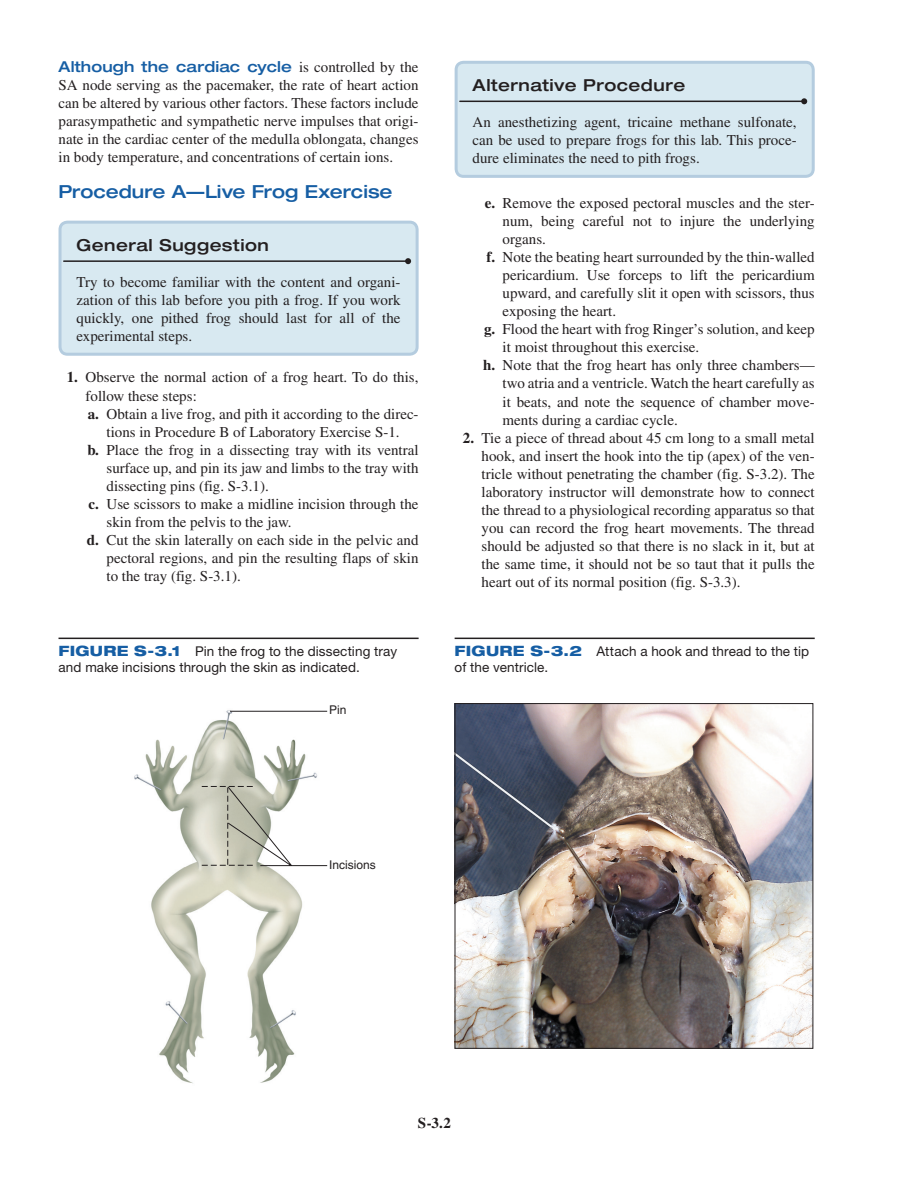
<style>
.page{position:relative;width:916px;height:1182px;background:#fff}
.page>*{position:absolute;margin:0;border:0;box-sizing:border-box;transform-origin:0 0}
.t1{font:500 expanded 18px "Helvetica Neue LT Std";color:#165ea4}
.t2{font:500 expanded 16.5px "Helvetica Neue LT Std";letter-spacing:.025em;color:#231f20}
.t3{font:15px/18px "Times LT Std";color:#231f20;text-align:justify}
.t4{font:500 expanded 15px "Helvetica Neue LT Std";letter-spacing:.01em;color:#165ea4}
.t5{font:700 15px "Times LT Std";color:#231f20}
.t6{font:13.5px/16.5px "Helvetica Neue LT Std";letter-spacing:.01em;color:#231f20}
.t7{font:12px "Helvetica LT Std";color:#231f20}
.s1{font-family:"Times LT Std";font-weight:400;font-stretch:normal;color:#231f20}
.s2{font-weight:700}
.s3{font-weight:800;font-stretch:expanded;font-size:14.25px;color:#165ea4}
</style>
<div class="page">
<img style="left:134px;top:710px;width:194px;height:374px">
<hr style="left:230px;top:710px;width:97px;height:1px;background:#231f20">
<svg style="left:202px;top:785px;width:126px;height:81px"></svg>
<img style="left:457px;top:705px;width:354px;height:341px">
<div style="left:455px;top:703px;width:358px;height:345px;border:1px solid #231f20"></div>
<div style="left:60px;top:222px;width:357px;height:132px;background:#d8e9f1;border-radius:8px"></div>
<hr style="left:64px;top:260px;width:344px;height:2px;background:#231f20">
<svg style="left:405px;top:258px;width:6px;height:6px"></svg>
<div style="left:58px;top:220px;width:360px;height:135px;border:3px solid #b4ccdf;border-radius:8px"></div>
<hr style="left:59px;top:637px;width:360px;height:2px;background:#231f20">
<hr style="left:455px;top:637px;width:360px;height:2px;background:#231f20">
<div style="left:456px;top:62px;width:357px;height:114px;background:#d8e9f1;border-radius:8px"></div>
<hr style="left:460px;top:100px;width:344px;height:2px;background:#231f20">
<svg style="left:801px;top:98px;width:6px;height:6px"></svg>
<div style="left:454px;top:61px;width:360px;height:117px;border:3px solid #b4ccdf;border-radius:8px"></div>
<p class="t4" style="left:58px;top:57px;width:362px">Although the cardiac cycle <span class="s1">is controlled by the</span></p>
<p class="t3" style="left:58px;top:75px;width:362px">SA node serving as the pacemaker, the rate of heart action can be altered by various other factors. These factors include parasympathetic and sympathetic nerve impulses that origi&shy;nate in the cardiac center of the medulla oblongata, changes in body temperature, and concentrations of certain ions.</p>
<p class="t1" style="left:59px;top:180px;width:336px">Procedure A—Live Frog Exercise</p>
<p class="t2" style="left:77px;top:234px;width:194px">General Suggestion</p>
<p class="t3" style="left:77px;top:272px;width:326px">Try to become familiar with the content and organi&shy;zation of this lab before you pith a frog. If you work quickly, one pithed frog should last for all of the experimental steps.</p>
<p class="t3" style="left:67px;top:368px;width:353px"><span class="s2">1.</span> Observe the normal action of a frog heart. To do this,</p>
<p class="t3" style="left:86px;top:386px;width:113px">follow these steps:</p>
<p class="t3" style="left:88px;top:404px;width:332px"><span class="s2">a.</span> Obtain a live frog, and pith it according to the direc-</p>
<p class="t3" style="left:107px;top:422px;width:295px">tions in Procedure B of Laboratory Exercise S-1.</p>
<p class="t3" style="left:88px;top:440px;width:332px"><span class="s2">b.</span> Place the frog in a dissecting tray with its ventral</p>
<p class="t3" style="left:107px;top:458px;width:313px">surface up, and pin its jaw and limbs to the tray with</p>
<p class="t3" style="left:107px;top:476px;width:164px">dissecting pins (fig. S-3.1).</p>
<p class="t3" style="left:89px;top:494px;width:331px"><span class="s2">c.</span> Use scissors to make a midline incision through the</p>
<p class="t3" style="left:107px;top:512px;width:187px">skin from the pelvis to the jaw.</p>
<p class="t3" style="left:87px;top:530px;width:333px"><span class="s2">d.</span> Cut the skin laterally on each side in the pelvic and</p>
<p class="t3" style="left:107px;top:548px;width:313px">pectoral regions, and pin the resulting flaps of skin</p>
<p class="t3" style="left:107px;top:566px;width:136px">to the tray (fig. S-3.1).</p>
<p class="t2" style="left:473px;top:75px;width:214px">Alternative Procedure</p>
<p class="t3" style="left:473px;top:113px;width:326px">An anesthetizing agent, tricaine methane sulfonate, can be used to prepare frogs for this lab. This proce&shy;dure eliminates the need to pith frogs.</p>
<p class="t3" style="left:485px;top:194px;width:331px"><span class="s2">e.</span> Remove the exposed pectoral muscles and the ster-</p>
<p class="t3" style="left:503px;top:212px;width:313px">num, being careful not to injure the underlying</p>
<p class="t3" style="left:503px;top:230px;width:45px">organs.</p>
<p class="t3" style="left:486px;top:248px;width:330px"><span class="s2">f.</span> Note the beating heart surrounded by the thin-walled</p>
<p class="t3" style="left:503px;top:266px;width:314px">pericardium. Use forceps to lift the pericardium</p>
<p class="t3" style="left:503px;top:284px;width:313px">upward, and carefully slit it open with scissors, thus</p>
<p class="t3" style="left:503px;top:302px;width:115px">exposing the heart.</p>
<p class="t3" style="left:484px;top:320px;width:332px"><span class="s2">g.</span> Flood the heart with frog Ringer’s solution, and keep</p>
<p class="t3" style="left:503px;top:338px;width:198px">it moist throughout this exercise.</p>
<p class="t3" style="left:483px;top:356px;width:333px"><span class="s2">h.</span> Note that the frog heart has only three chambers—</p>
<p class="t3" style="left:503px;top:374px;width:313px">two atria and a ventricle. Watch the heart carefully as</p>
<p class="t3" style="left:503px;top:392px;width:314px">it beats, and note the sequence of chamber move-</p>
<p class="t3" style="left:503px;top:410px;width:177px">ments during a cardiac cycle.</p>
<p class="t3" style="left:482px;top:428px;width:335px;text-indent:-19px"><span class="s2">2.</span> Tie a piece of thread about 45 cm long to a small metal hook, and insert the hook into the tip (apex) of the ven&shy;tricle without penetrating the chamber (fig. S-3.2). The laboratory instructor will demonstrate how to connect the thread to a physiological recording apparatus so that you can record the frog heart movements. The thread should be adjusted so that there is no slack in it, but at the same time, it should not be so taut that it pulls the heart out of its normal position (fig. S-3.3).</p>
<p class="t6" style="left:59px;top:642px;width:340px"><span class="s3">FIGURE S-3.1</span> Pin the frog to the dissecting tray and make incisions through the skin as indicated.</p>
<p class="t6" style="left:454px;top:642px;width:356px"><span class="s3">FIGURE S-3.2</span> Attach a hook and thread to the tip of the ventricle.</p>
<p class="t7" style="left:329px;top:703px;width:19px">Pin</p>
<p class="t7" style="left:329px;top:857px;width:48px">Incisions</p>
<p class="t5" style="left:418px;top:1114px;width:34px">S-3.2</p>
</div>
